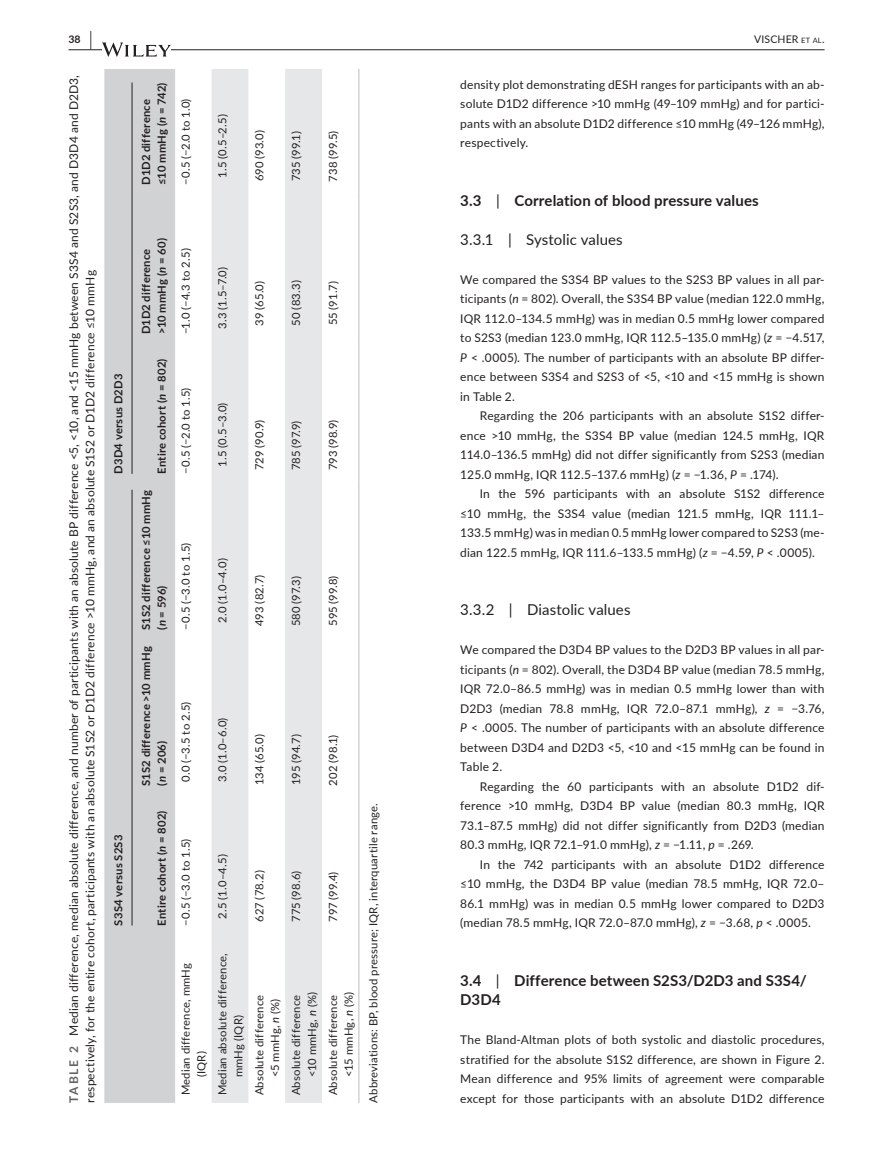
<style>
.page{position:relative;width:893px;height:1174px;background:#fff}
.page>*{position:absolute;margin:0;border:0;box-sizing:border-box;transform-origin:0 0}
.t1{font:700 15px/19.5px "Lato";letter-spacing:.01em;color:#231f20}
.t2{font:15px "Lato";letter-spacing:.005em;color:#231f20}
.t3{font:12px/19.5px "Lato";letter-spacing:.015em;color:#231f20;text-align:justify}
.t4{font:700 12px "Lato";letter-spacing:.145em;color:#636366}
.t5{font:11.25px/15.8px "Lato";letter-spacing:.015em;color:#231f20}
.t6{font:700 11.25px/15.8px "Lato";letter-spacing:.015em;color:#231f20}
.t7{font:10.5px "Lato";letter-spacing:.015em;color:#231f20}
.t8{font:700 10.5px "Lato";color:#231f20}
.s1{font-size:19.5px}
.s2{font-size:7.35px}
.s3{font-style:italic}
.s4{font-weight:400}
</style>
<div class="page">
<hr style="left:68px;top:49px;width:756px;height:1px;background:#231f20">
<svg style="left:102px;top:42px;width:69px;height:15px"></svg>
<div style="left:104px;top:69px;width:71px;height:1033px;background:#d1d2d4"></div>
<svg style="left:212px;top:69px;width:110px;height:1033px;fill:#e6e7e9"></svg>
<hr style="left:358px;top:933px;width:2px;height:169px;background:#d1d2d4">
<hr style="left:358px;top:793px;width:2px;height:140px;background:#d1d2d4">
<hr style="left:358px;top:637px;width:2px;height:156px;background:#d1d2d4">
<hr style="left:358px;top:481px;width:2px;height:156px;background:#d1d2d4">
<hr style="left:358px;top:342px;width:2px;height:139px;background:#d1d2d4">
<hr style="left:358px;top:192px;width:2px;height:150px;background:#d1d2d4">
<hr style="left:358px;top:69px;width:2px;height:123px;background:#d1d2d4">
<hr style="left:132px;top:490px;width:1px;height:435px;background:#231f20">
<hr style="left:132px;top:83px;width:1px;height:391px;background:#231f20">
<p class="t8" style="left:68px;top:31px;width:25px">38 <span class="s1">|</span></p>
<p class="t7" style="left:754px;top:31px;width:72px">VISCHER <span class="s2">et al</span>.</p>
<p class="t3" style="left:460px;top:74px;width:366px">density plot demonstrating dESH ranges for participants with an ab&shy;solute D1D2 difference &gt;10 mmHg (49–109 mmHg) and for partici&shy;pants with an absolute D1D2 difference ≤10 mmHg (49–126 mmHg), respectively.</p>
<p class="t3" style="left:65px;top:1102px;width:1029px;line-height:16.5px;text-indent:67px;rotate:-90deg">Median difference, median absolute difference, and number of participants with an absolute BP difference &lt;5, &lt;10, and &lt;15 mmHg between S3S4 and S2S3, and D3D4 and D2D3, respectively, for the entire cohort, participants with an absolute S1S2 or D1D2 difference &gt;10 mmHg, and an absolute S1S2 or D1D2 difference ≤10 mmHg</p>
<p class="t6" style="left:138px;top:185px;width:104px;rotate:-90deg">D1D2 difference ≤10 mmHg (<span class="s3">n</span> = 742)</p>
<p class="t5" style="left:177px;top:185px;width:88px;rotate:-90deg">−0.5 (−2.0 to 1.0)</p>
<p class="t5" style="left:214px;top:178px;width:65px;rotate:-90deg">1.5 (0.5–2.5)</p>
<p class="t5" style="left:251px;top:181px;width:53px;rotate:-90deg">690 (93.0)</p>
<p class="t5" style="left:325px;top:181px;width:52px;rotate:-90deg">738 (99.5)</p>
<p class="t5" style="left:288px;top:181px;width:51px;rotate:-90deg">735 (99.1)</p>
<p class="t1" style="left:460px;top:190px;width:300px">3.3 <span class="s4">|</span> Correlation of blood pressure values</p>
<p class="t2" style="left:460px;top:228px;width:164px">3.3.1 | Systolic values</p>
<p class="t3" style="left:460px;top:269px;width:366px">We compared the S3S4 BP values to the S2S3 BP values in all par&shy;ticipants (<span class="s3">n</span> = 802). Overall, the S3S4 BP value (median 122.0 mmHg, IQR 112.0–134.5 mmHg) was in median 0.5 mmHg lower compared to S2S3 (median 123.0 mmHg, IQR 112.5–135.0 mmHg) (<span class="s3">z</span> = −4.517, <span class="s3">P</span> &lt; .0005). The number of participants with an absolute BP differ&shy;ence between S3S4 and S2S3 of &lt;5, &lt;10 and &lt;15 mmHg is shown in Table 2.</p>
<p class="t3" style="left:460px;top:405px;width:366px;text-indent:20px">Regarding the 206 participants with an absolute S1S2 differ&shy;ence &gt;10 mmHg, the S3S4 BP value (median 124.5 mmHg, IQR 114.0–136.5 mmHg) did not differ significantly from S2S3 (median 125.0 mmHg, IQR 112.5–137.6 mmHg) (<span class="s3">z</span> = −1.36, <span class="s3">P</span> = .174).</p>
<p class="t3" style="left:460px;top:483px;width:366px;text-indent:20px">In the 596 participants with an absolute S1S2 difference ≤10 mmHg, the S3S4 value (median 121.5 mmHg, IQR 111.1– 133.5 mmHg) was in median 0.5 mmHg lower compared to S2S3 (me&shy;dian 122.5 mmHg, IQR 111.6–133.5 mmHg) (<span class="s3">z</span> = −4.59, <span class="s3">P</span> &lt; .0005).</p>
<p class="t6" style="left:138px;top:334px;width:98px;rotate:-90deg">D1D2 difference &gt;10 mmHg (<span class="s3">n</span> = 60)</p>
<p class="t5" style="left:177px;top:334px;width:87px;rotate:-90deg">−1.0 (−4.3 to 2.5)</p>
<p class="t5" style="left:214px;top:329px;width:63px;rotate:-90deg">3.3 (1.5–7.0)</p>
<p class="t5" style="left:288px;top:326px;width:47px;rotate:-90deg">50 (83.3)</p>
<p class="t5" style="left:251px;top:325px;width:46px;rotate:-90deg">39 (65.0)</p>
<p class="t5" style="left:325px;top:325px;width:46px;rotate:-90deg">55 (91.7)</p>
<p class="t6" style="left:153px;top:474px;width:117px;rotate:-90deg">Entire cohort (<span class="s3">n</span> = 802)</p>
<p class="t6" style="left:110px;top:474px;width:101px;rotate:-90deg">D3D4 versus D2D3</p>
<p class="t5" style="left:177px;top:474px;width:88px;rotate:-90deg">−0.5 (−2.0 to 1.5)</p>
<p class="t5" style="left:214px;top:467px;width:66px;rotate:-90deg">1.5 (0.5–3.0)</p>
<p class="t5" style="left:251px;top:470px;width:52px;rotate:-90deg">729 (90.9)</p>
<p class="t5" style="left:325px;top:470px;width:52px;rotate:-90deg">793 (98.9)</p>
<p class="t5" style="left:288px;top:470px;width:51px;rotate:-90deg">785 (97.9)</p>
<p class="t6" style="left:138px;top:629px;width:141px;rotate:-90deg">S1S2 difference ≤10 mmHg (<span class="s3">n</span> = 596)</p>
<p class="t5" style="left:177px;top:629px;width:88px;rotate:-90deg">−0.5 (−3.0 to 1.5)</p>
<p class="t5" style="left:214px;top:622px;width:66px;rotate:-90deg">2.0 (1.0–4.0)</p>
<p class="t5" style="left:251px;top:626px;width:53px;rotate:-90deg">493 (82.7)</p>
<p class="t5" style="left:325px;top:625px;width:52px;rotate:-90deg">595 (99.8)</p>
<p class="t5" style="left:288px;top:626px;width:52px;rotate:-90deg">580 (97.3)</p>
<p class="t2" style="left:460px;top:599px;width:172px">3.3.2 | Diastolic values</p>
<p class="t3" style="left:460px;top:639px;width:366px">We compared the D3D4 BP values to the D2D3 BP values in all par&shy;ticipants (<span class="s3">n</span> = 802). Overall, the D3D4 BP value (median 78.5 mmHg, IQR 72.0–86.5 mmHg) was in median 0.5 mmHg lower than with D2D3 (median 78.8 mmHg, IQR 72.0–87.1 mmHg), <span class="s3">z</span> = −3.76, <span class="s3">P</span> &lt; .0005. The number of participants with an absolute difference between D3D4 and D2D3 &lt;5, &lt;10 and &lt;15 mmHg can be found in Table 2.</p>
<p class="t3" style="left:460px;top:776px;width:366px;text-indent:20px">Regarding the 60 participants with an absolute D1D2 dif&shy;ference &gt;10 mmHg, D3D4 BP value (median 80.3 mmHg, IQR 73.1–87.5 mmHg) did not differ significantly from D2D3 (median 80.3 mmHg, IQR 72.1–91.0 mmHg), <span class="s3">z</span> = −1.11, <span class="s3">p</span> = .269.</p>
<p class="t3" style="left:460px;top:854px;width:366px;text-indent:20px">In the 742 participants with an absolute D1D2 difference ≤10 mmHg, the D3D4 BP value (median 78.5 mmHg, IQR 72.0– 86.1 mmHg) was in median 0.5 mmHg lower compared to D2D3 (median 78.5 mmHg, IQR 72.0–87.0 mmHg), <span class="s3">z</span> = −3.68, <span class="s3">p</span> &lt; .0005.</p>
<p class="t6" style="left:138px;top:785px;width:141px;rotate:-90deg">S1S2 difference &gt;10 mmHg (<span class="s3">n</span> = 206)</p>
<p class="t5" style="left:177px;top:781px;width:81px;rotate:-90deg">0.0 (−3.5 to 2.5)</p>
<p class="t5" style="left:214px;top:782px;width:66px;rotate:-90deg">3.0 (1.0–6.0)</p>
<p class="t5" style="left:251px;top:785px;width:53px;rotate:-90deg">134 (65.0)</p>
<p class="t5" style="left:288px;top:784px;width:52px;rotate:-90deg">195 (94.7)</p>
<p class="t5" style="left:325px;top:785px;width:52px;rotate:-90deg">202 (98.1)</p>
<p class="t5" style="left:365px;top:1103px;width:301px;rotate:-90deg">Abbreviations: BP, blood pressure; IQR, interquartile range.</p>
<p class="t6" style="left:153px;top:925px;width:117px;rotate:-90deg">Entire cohort (<span class="s3">n</span> = 802)</p>
<p class="t6" style="left:110px;top:925px;width:92px;rotate:-90deg">S3S4 versus S2S3</p>
<p class="t5" style="left:177px;top:925px;width:88px;rotate:-90deg">−0.5 (−3.0 to 1.5)</p>
<p class="t5" style="left:214px;top:918px;width:66px;rotate:-90deg">2.5 (1.0–4.5)</p>
<p class="t5" style="left:251px;top:922px;width:53px;rotate:-90deg">627 (78.2)</p>
<p class="t5" style="left:288px;top:922px;width:53px;rotate:-90deg">775 (98.6)</p>
<p class="t5" style="left:325px;top:922px;width:52px;rotate:-90deg">797 (99.4)</p>
<p class="t5" style="left:214px;top:1077px;width:126px;text-indent:-18px;rotate:-90deg">Median absolute difference, mmHg (IQR)</p>
<p class="t5" style="left:177px;top:1077px;width:116px;text-indent:-18px;rotate:-90deg">Median difference, mmHg (IQR)</p>
<p class="t1" style="left:460px;top:970px;width:348px">3.4 <span class="s4">|</span> Difference between S2S3/D2D3 and S3S4/<br>D3D4</p>
<p class="t3" style="left:460px;top:1029px;width:366px">The Bland-Altman plots of both systolic and diastolic procedures, stratified for the absolute S1S2 difference, are shown in Figure 2.<br>Mean difference and 95% limits of agreement were comparable</p>
<p class="t5" style="left:325px;top:1095px;width:105px;text-align:right;rotate:-90deg">Absolute difference &lt;15 mmHg, <span class="s3">n</span> (%)</p>
<p class="t5" style="left:288px;top:1095px;width:105px;text-align:right;rotate:-90deg">Absolute difference &lt;10 mmHg, <span class="s3">n</span> (%)</p>
<p class="t5" style="left:251px;top:1077px;width:84px;text-indent:-18px;rotate:-90deg">Absolute difference &lt;5 mmHg, <span class="s3">n</span> (%)</p>
<p class="t4" style="left:65px;top:1102px;width:58px;rotate:-90deg">TABLE 2</p>
<p class="t3" style="left:460px;top:1088px;width:366px">except for those participants with an absolute D1D2 difference</p>
</div>
